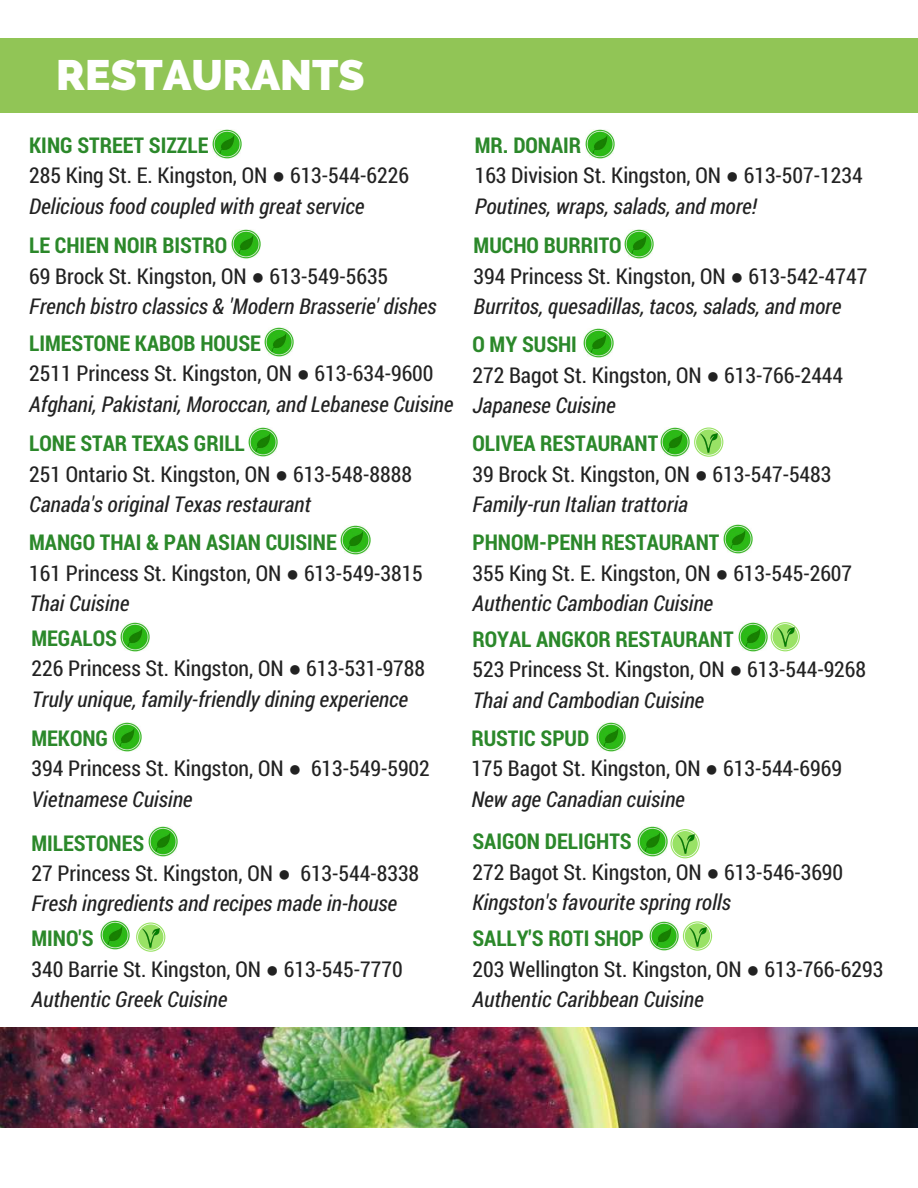
<style>
.page{position:relative;width:918px;height:1188px;background:#fff}
.page>*{position:absolute;margin:0;border:0;box-sizing:border-box;transform-origin:0 0}
.t1{font:800 42.3px "Raleway";color:#fff}
.t2{font:21.75px/30.3px "Roboto Condensed";color:#222}
.t3{font:italic 21.75px/30.3px "Roboto Condensed";color:#222}
.s1{font-weight:700;font-style:normal;color:#2b882a}
.s2{font-style:normal}
.s3{font-family:"Liberation Sans";font-style:normal}
.s4{font-weight:700;color:#2b882a}
.s5{font-family:"Liberation Sans"}
.s6{font-style:italic}
</style>
<div class="page">
<div style="left:0;top:38px;width:918px;height:74px;background:#91c556"></div>
<img style="left:0;top:1027px;width:918px;height:100px">
<img style="left:213px;top:129px;width:29px;height:30px">
<img style="left:232px;top:230px;width:29px;height:29px">
<img style="left:585px;top:129px;width:29px;height:30px">
<img style="left:624px;top:230px;width:30px;height:29px">
<img style="left:660px;top:428px;width:30px;height:29px">
<img style="left:723px;top:524px;width:30px;height:30px">
<img style="left:738px;top:622px;width:29px;height:29px">
<img style="left:649px;top:921px;width:29px;height:30px">
<img style="left:596px;top:722px;width:29px;height:30px">
<img style="left:584px;top:328px;width:29px;height:30px">
<img style="left:264px;top:327px;width:30px;height:30px">
<img style="left:249px;top:428px;width:29px;height:29px">
<img style="left:341px;top:525px;width:29px;height:30px">
<img style="left:120px;top:622px;width:30px;height:29px">
<img style="left:112px;top:722px;width:30px;height:30px">
<img style="left:148px;top:827px;width:30px;height:29px">
<img style="left:100px;top:920px;width:29px;height:30px">
<svg style="left:136px;top:922px;width:29px;height:30px"></svg>
<svg style="left:138px;top:924px;width:25px;height:26px"></svg>
<img style="left:143px;top:928px;width:17px;height:19px">
<svg style="left:694px;top:428px;width:29px;height:29px"></svg>
<svg style="left:696px;top:429px;width:25px;height:26px"></svg>
<img style="left:701px;top:433px;width:17px;height:19px">
<svg style="left:771px;top:622px;width:29px;height:29px"></svg>
<div style="left:773px;top:624px;width:25px;height:25px;background:#99e265;border-radius:50%"></div>
<img style="left:777px;top:628px;width:17px;height:19px">
<svg style="left:683px;top:921px;width:29px;height:30px"></svg>
<svg style="left:685px;top:923px;width:25px;height:26px"></svg>
<img style="left:690px;top:927px;width:16px;height:19px">
<img style="left:638px;top:827px;width:29px;height:29px">
<svg style="left:670px;top:829px;width:30px;height:29px"></svg>
<svg style="left:672px;top:831px;width:26px;height:25px"></svg>
<img style="left:677px;top:835px;width:17px;height:19px">
<h1 class="t1" style="left:56px;top:50px;width:310px">RESTAURANTS</h1>
<p class="t3" style="left:29px;top:129px;width:381px"><span class="s1">KING STREET SIZZLE<br></span><span class="s2">285 King St. E. Kingston, ON</span> <span class="s3">●</span> <span class="s2">613-544-6226<br></span>Delicious food coupled with great service</p>
<p class="t3" style="left:29px;top:230px;width:409px"><span class="s1">LE CHIEN NOIR BISTRO<br></span><span class="s2">69 Brock St. Kingston, ON</span> <span class="s3">●</span> <span class="s2">613-549-5635<br></span>French bistro classics &amp; 'Modern Brasserie' dishes</p>
<p class="t3" style="left:29px;top:327px;width:426px"><span class="s1">LIMESTONE KABOB HOUSE<br></span><span class="s2">2511 Princess St. Kingston, ON</span> <span class="s3">●</span> <span class="s2">613-634-9600<br></span>Afghani, Pakistani, Moroccan, and Lebanese Cuisine</p>
<p class="t2" style="left:29px;top:428px;width:384px"><span class="s4">LONE STAR TEXAS GRILL<br></span>251 Ontario St. Kingston, ON <span class="s5">●</span> 613-548-8888<br><span class="s6">Canada's original Texas restaurant</span></p>
<p class="t2" style="left:29px;top:527px;width:395px"><span class="s4">MANGO THAI &amp; PAN ASIAN CUISINE<br></span>161 Princess St. Kingston, ON <span class="s5">●</span> 613-549-3815<br><span class="s6">Thai Cuisine</span></p>
<p class="t3" style="left:31px;top:622px;width:395px"><span class="s1">MEGALOS<br></span><span class="s2">226 Princess St. Kingston, ON</span> <span class="s3">●</span> <span class="s2">613-531-9788<br></span>Truly unique, family-friendly dining experience</p>
<p class="t2" style="left:31px;top:722px;width:400px"><span class="s4">MEKONG<br></span>394 Princess St. Kingston, ON <span class="s5">●</span> 613-549-5902<br><span class="s6">Vietnamese Cuisine</span></p>
<p class="t3" style="left:31px;top:827px;width:389px"><span class="s1">MILESTONES<br></span><span class="s2">27 Princess St. Kingston, ON</span> <span class="s3">●</span> <span class="s2">613-544-8338<br></span>Fresh ingredients and recipes made in-house</p>
<p class="t2" style="left:31px;top:923px;width:373px"><span class="s4">MINO'S<br></span>340 Barrie St. Kingston, ON <span class="s5">●</span> 613-545-7770<br><span class="s6">Authentic Greek Cuisine</span></p>
<p class="t2" style="left:475px;top:129px;width:389px"><span class="s4">MR. DONAIR<br></span>163 Division St. Kingston, ON <span class="s5">●</span> 613-507-1234<br><span class="s6">Poutines, wraps, salads, and more!</span></p>
<p class="t3" style="left:474px;top:230px;width:395px"><span class="s1">MUCHO BURRITO<br></span><span class="s2">394 Princess St. Kingston, ON</span> <span class="s3">●</span> <span class="s2">613-542-4747<br></span>Burritos, quesadillas, tacos, salads, and more</p>
<p class="t2" style="left:472px;top:329px;width:372px"><span class="s4">O MY SUSHI<br></span>272 Bagot St. Kingston, ON <span class="s5">●</span> 613-766-2444<br><span class="s6">Japanese Cuisine</span></p>
<p class="t2" style="left:472px;top:428px;width:361px"><span class="s4">OLIVEA RESTAURANT<br></span>39 Brock St. Kingston, ON <span class="s5">●</span> 613-547-5483<br><span class="s6">Family-run Italian trattoria</span></p>
<p class="t2" style="left:472px;top:527px;width:381px"><span class="s4">PHNOM-PENH RESTAURANT<br></span>355 King St. E. Kingston, ON <span class="s5">●</span> 613-545-2607<br><span class="s6">Authentic Cambodian Cuisine</span></p>
<p class="t2" style="left:472px;top:623px;width:395px"><span class="s4">ROYAL ANGKOR RESTAURANT<br></span>523 Princess St. Kingston, ON <span class="s5">●</span> 613-544-9268<br><span class="s6">Thai and Cambodian Cuisine</span></p>
<p class="t2" style="left:471px;top:722px;width:372px"><span class="s4">RUSTIC SPUD<br></span>175 Bagot St. Kingston, ON <span class="s5">●</span> 613-544-6969<br><span class="s6">New age Canadian cuisine</span></p>
<p class="t2" style="left:472px;top:826px;width:372px"><span class="s4">SAIGON DELIGHTS<br></span>272 Bagot St. Kingston, ON <span class="s5">●</span> 613-546-3690<br><span class="s6">Kingston's favourite spring rolls</span></p>
<p class="t2" style="left:472px;top:923px;width:412px"><span class="s4">SALLY'S ROTI SHOP<br></span>203 Wellington St. Kingston, ON <span class="s5">●</span> 613-766-6293<br><span class="s6">Authentic Caribbean Cuisine</span></p>
</div>
